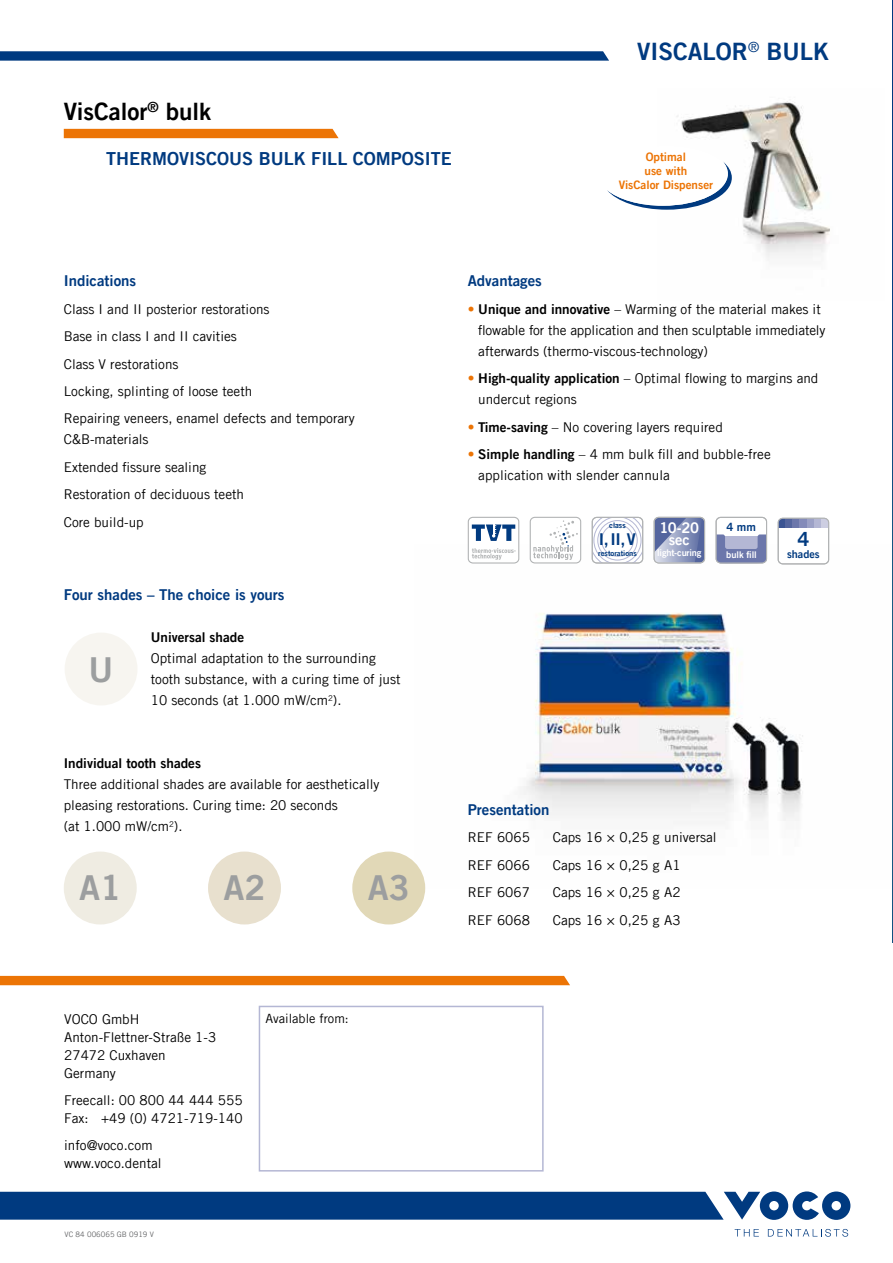
<style>
.page{position:relative;width:893px;height:1263px;background:#fff}
.page>*{position:absolute;margin:0;border:0;box-sizing:border-box;transform-origin:0 0}
.t1{font:34.5px "Trade Gothic LT Com Bd 2";color:#9c9e9f}
.t2{font:24px "Trade Gothic LT Com Bd 2";color:#003a80}
.t3{font:24px "Trade Gothic LT Com Bd 2";color:#000}
.t4{font:19.65px "Trade Gothic LT Com Bd 2";color:#003a80}
.t5{font:18px "Trade Gothic LT Com Bd 2";color:#003a80}
.t6{font:16.35px "Trade Gothic LT Com Bd 2";color:#003a80}
.t7{font:15px "Trade Gothic LT Com Bd 2";color:#003a80}
.t8{font:14.7px/12px "Trade Gothic LT Com Bd 2";color:#fff;text-align:center}
.t9{font:13.5px/21px "Trade Gothic LT Com";color:#000}
.t10{font:13.5px "Trade Gothic LT Com Bd 2";color:#000}
.t11{font:12.75px "Trade Gothic LT Com";color:#000}
.t12{font:11.7px/14.1px "Trade Gothic LT Com Bd 2";color:#ec7405;text-align:center}
.t13{font:11.4px "Trade Gothic LT Com Bd 2";color:#003a80}
.t14{font:10.95px "Trade Gothic LT Com Bd 2";color:#003a80}
.t15{font:9.3px "Trade Gothic LT Com Bd 2";letter-spacing:-.01em;color:#fff}
.t16{font:7.65px "Trade Gothic LT Com Bd 2";color:#003a80}
.t17{font:7.5px "Trade Gothic LT Com";color:#646567}
.s1{color:#ec7405}
.s2{font-family:"Trade Gothic LT Com Bd 2"}
</style>
<div class="page">
<div style="left:0;top:976px;width:570px;height:9px;background:#ec7405"></div>
<svg style="left:0;top:51px;width:609px;height:10px;background:#114788"></svg>
<svg style="left:0;top:1191px;width:850px;height:29px;background:#1b4f8d"></svg>
<svg style="left:735px;top:1229px;width:24px;height:7px"></svg>
<svg style="left:768px;top:1229px;width:80px;height:8px"></svg>
<img style="left:418px;top:544px;width:412px;height:344px">
<svg style="left:716px;top:534px;width:50px;height:29px"></svg>
<div style="left:716px;top:517px;width:51px;height:46px;border:1px solid #b1b3b4;border-radius:5px"></div>
<div style="left:468px;top:517px;width:51px;height:46px;background:#fff;border-radius:5px"></div>
<div style="left:468px;top:517px;width:51px;height:46px;border:1px solid #b1b3b4;border-radius:5px"></div>
<svg style="left:472px;top:524px;width:43px;height:17px"></svg>
<svg style="left:472px;top:548px;width:44px;height:12px"></svg>
<div style="left:530px;top:517px;width:51px;height:46px;background:#fff;border-radius:5px"></div>
<div style="left:530px;top:517px;width:51px;height:46px;border:1px solid #b1b3b4;border-radius:5px"></div>
<svg style="left:533px;top:520px;width:45px;height:40px"></svg>
<svg style="left:592px;top:518px;width:51px;height:45px"></svg>
<div style="left:592px;top:517px;width:51px;height:46px;border:1px solid #b1b3b4;border-radius:5px"></div>
<div style="left:601px;top:524px;width:33px;height:33px;border:1px solid #b4b7d4;border-radius:50%"></div>
<div style="left:597px;top:520px;width:41px;height:40px;border:1px solid #b4b7d4;border-radius:50%"></div>
<div style="left:778px;top:518px;width:51px;height:46px;background:#fff;border-radius:5px"></div>
<div style="left:778px;top:518px;width:7px;height:9px;background:#3b5493"></div>
<div style="left:785px;top:518px;width:7px;height:9px;background:#54659e"></div>
<div style="left:792px;top:518px;width:8px;height:9px;background:#6c77ab"></div>
<div style="left:800px;top:518px;width:7px;height:9px;background:#848bb9"></div>
<div style="left:807px;top:518px;width:7px;height:9px;background:#9ca1c6"></div>
<div style="left:814px;top:518px;width:8px;height:9px;background:#b4b7d4"></div>
<div style="left:822px;top:518px;width:7px;height:9px;background:#cdcee2"></div>
<div style="left:778px;top:518px;width:51px;height:46px;border:1px solid #b1b3b4;border-radius:5px"></div>
<svg style="left:653px;top:517px;width:49px;height:46px;background:#828fb7"></svg>
<div style="left:654px;top:517px;width:51px;height:46px;border:1px solid #b1b3b4;border-radius:5px"></div>
<img style="left:892px;top:0;width:1px;height:943px">
<div style="left:64px;top:129px;width:275px;height:9px;background:#ec7405"></div>
<div style="left:65px;top:632px;width:73px;height:73px;background:#f6f4ee;border-radius:50%"></div>
<div style="left:64px;top:851px;width:73px;height:73px;background:#efece2;border-radius:50%"></div>
<div style="left:208px;top:851px;width:73px;height:73px;background:#e8e0ce;border-radius:50%"></div>
<div style="left:352px;top:851px;width:73px;height:73px;background:#e1d8b7;border-radius:50%"></div>
<div style="left:259px;top:1006px;width:285px;height:165px;border:2px solid #b4b7d4"></div>
<img style="left:676px;top:101px;width:154px;height:159px">
<svg style="left:607px;top:146px;width:125px;height:64px"></svg>
<h2 class="t3" style="left:64px;top:97px;width:149px">VisCalor<sup>®</sup> bulk</h2>
<h3 class="t5" style="left:106px;top:147px;width:336px">Thermoviscous bulk fill composite</h3>
<h2 class="t2" style="left:637px;top:37px;width:193px">VisCalor<sup>®</sup> Bulk</h2>
<p class="t12" style="left:619px;top:149px;width:96px">Optimal<br>use with<br>VisCalor Dispenser</p>
<p class="t7" style="left:64px;top:272px;width:74px">I ndications</p>
<p class="t9" style="left:64px;top:295px;width:292px;line-height:27.5px">Class I and II posterior restorations<br>Base in class I and II cavities<br>Class V restorations<br>Locking, splinting of loose teeth<br>Repairing veneers, enamel defects and temporary</p>
<p class="t9" style="left:64px;top:426px;width:182px;line-height:27.5px">C&amp;B-materials<br>Extended fissure sealing<br>Restoration of deciduous teeth<br>Core build-up</p>
<p class="t7" style="left:64px;top:586px;width:222px">Four shades – The choice is yours</p>
<p class="t10" style="left:151px;top:629px;width:95px">U niversal shade</p>
<p class="t9" style="left:151px;top:648px;width:251px">Optimal adaptation to the surrounding tooth substance, with a curing time of just<br>10 seconds (at 1.000 mW/cm<sup>2</sup>).</p>
<h1 class="t1" style="left:89px;top:648px;width:21px">U</h1>
<p class="t10" style="left:64px;top:755px;width:139px">I ndividual tooth shades</p>
<p class="t9" style="left:64px;top:774px;width:317px">Three additional shades are available for aesthetically pleasing restorations. Curing time: 20 seconds<br>(at 1.000 mW/cm<sup>2</sup>).</p>
<h1 class="t1" style="left:79px;top:866px;width:44px">A1</h1>
<h1 class="t1" style="left:223px;top:866px;width:44px">A2</h1>
<h1 class="t1" style="left:368px;top:866px;width:44px">A3</h1>
<p class="t7" style="left:468px;top:272px;width:76px">Advantages</p>
<p class="t9" style="left:478px;top:298px;width:349px;text-indent:-11px"><span class="s1">•</span> <span class="s2">U nique and innovative</span> – Warming of the material makes it flowable for the application and then sculptable immediately afterwards (thermo-viscous-technology)</p>
<p class="t9" style="left:478px;top:368px;width:342px;text-indent:-11px"><span class="s1">•</span> <span class="s2">High-quality application</span> – Optimal flowing to margins and undercut regions</p>
<p class="t9" style="left:468px;top:416px;width:257px"><span class="s1">•</span> <span class="s2">Time-saving</span> – No covering layers required</p>
<p class="t9" style="left:478px;top:444px;width:294px;text-indent:-11px"><span class="s1">•</span> <span class="s2">Simple handling</span> – 4 mm bulk fill and bubble-free application with slender cannula</p>
<p class="t13" style="left:726px;top:519px;width:31px">4 mm</p>
<p class="t15" style="left:726px;top:549px;width:32px">bulk fill</p>
<p class="t8" style="left:660px;top:522px;width:41px">10-20 sec</p>
<p class="t16" style="left:609px;top:521px;width:18px">class</p>
<p class="t16" style="left:598px;top:548px;width:40px">restorations</p>
<p class="t14" style="left:787px;top:547px;width:34px">shades</p>
<h3 class="t4" style="left:797px;top:527px;width:13px">4</h3>
<p class="t6" style="left:599px;top:529px;width:39px">I,II,V</p>
<p class="t15" style="left:657px;top:546px;width:46px">light-curing</p>
<p class="t7" style="left:468px;top:800px;width:83px">Presentation</p>
<p class="t9" style="left:468px;top:827px;width:64px">REF 6065</p>
<p class="t9" style="left:553px;top:827px;width:165px">Caps 16 × 0,25 g universal</p>
<p class="t9" style="left:468px;top:854px;width:64px">REF 6066</p>
<p class="t9" style="left:553px;top:854px;width:129px">Caps 16 × 0,25 g A1</p>
<p class="t9" style="left:468px;top:882px;width:64px">REF 6067</p>
<p class="t9" style="left:553px;top:882px;width:129px">Caps 16 × 0,25 g A2</p>
<p class="t9" style="left:468px;top:909px;width:64px">REF 6068</p>
<p class="t9" style="left:553px;top:909px;width:129px">Caps 16 × 0,25 g A3</p>
<p class="t9" style="left:64px;top:1009px;width:154px;line-height:18px">VOCO GmbH<br>Anton-Flettner-Straße 1-3<br>27472 Cuxhaven<br>Germany</p>
<p class="t9" style="left:64px;top:1090px;width:180px;line-height:18px">Freecall: 00 800 44 444 555<br>Fax: +49 (0) 4721-719-140</p>
<p class="t9" style="left:64px;top:1135px;width:99px;line-height:18px">info@voco.com www.voco.dental</p>
<p class="t11" style="left:266px;top:1010px;width:85px">Available from:</p>
<p class="t17" style="left:65px;top:1229px;width:91px">VC 84 006065 GB 0919 V</p>
</div>
